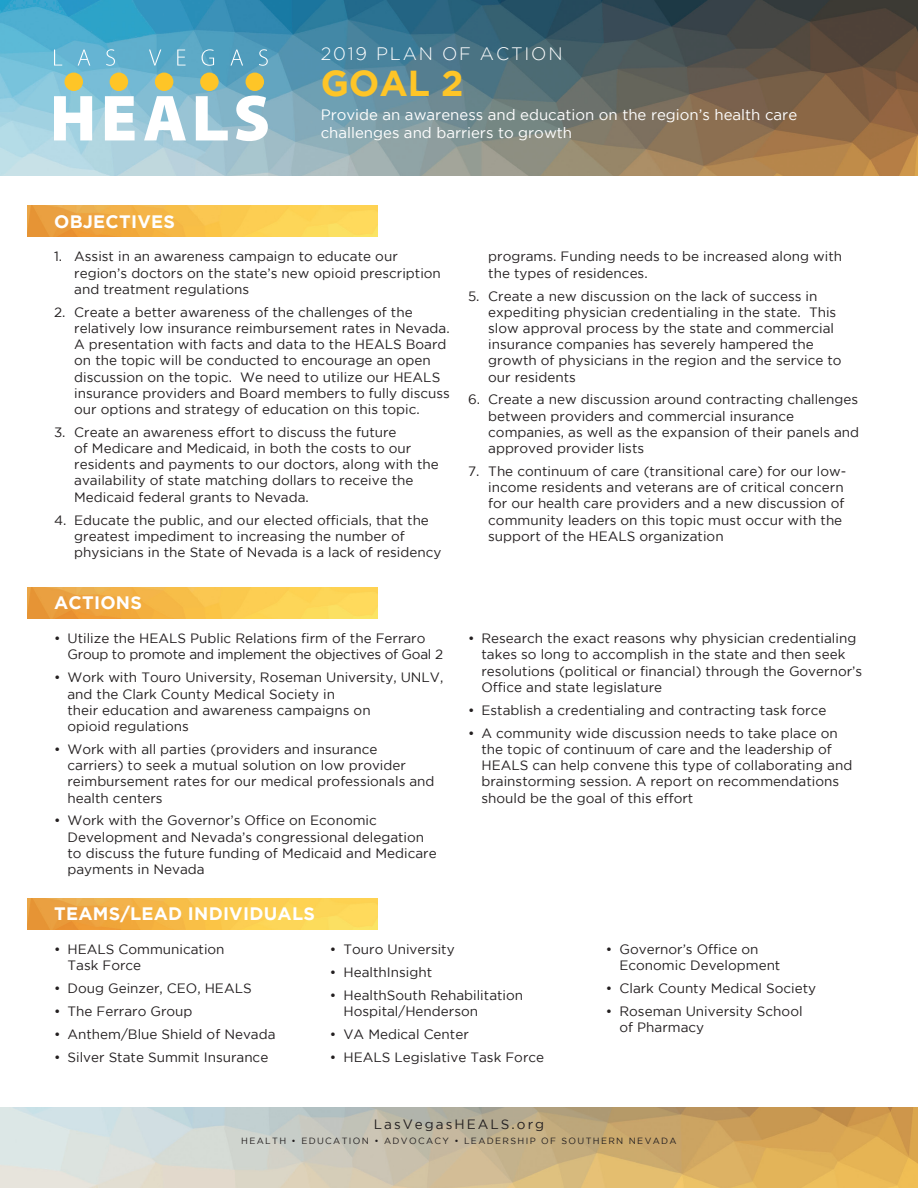
<style>
.page{position:relative;width:918px;height:1188px;background:#fff}
.page>*{position:absolute;margin:0;border:0;box-sizing:border-box;transform-origin:0 0}
.t1{font:700 36px "Gotham";color:#fec527}
.t2{font:700 18px "Gotham";letter-spacing:.015em;color:#fff}
.t3{font:300 18px "Gotham";letter-spacing:.1em;color:#fff}
.t4{font:15px/18px "Gotham";color:#fff}
.t5{font:13.5px/16.2px "Gotham";color:#231f20}
.t6{font:13.5px/16.2px "Gotham";letter-spacing:-.02em;color:#231f20}
.t7{font:13.5px "Gotham";letter-spacing:.15em;color:#231f20}
.t8{font:9px "Gotham";letter-spacing:.15em;color:#231f20}
</style>
<div class="page">
<img style="left:0;top:0;width:918px;height:176px">
<img style="left:0;top:1107px;width:918px;height:81px">
<svg style="left:54px;top:49px;width:214px;height:92px"></svg>
<img style="left:27px;top:205px;width:351px;height:32px">
<img style="left:27px;top:587px;width:351px;height:31px">
<img style="left:27px;top:898px;width:351px;height:31px">
<h2 class="t2" style="left:54px;top:211px;width:122px">OBJECTIVES</h2>
<h2 class="t3" style="left:321px;top:43px;width:243px">2019 PLAN OF ACTION</h2>
<h1 class="t1" style="left:321px;top:62px;width:144px">GOAL 2</h1>
<p class="t4" style="left:321px;top:106px;width:478px">Provide an awareness and education on the region’s health care challenges and barriers to growth</p>
<p class="t5" style="left:74px;top:248px;width:368px;text-indent:-20px">1. Assist in an awareness campaign to educate our region’s doctors on the state’s new opioid prescription and treatment regulations</p>
<p class="t5" style="left:74px;top:304px;width:377px;text-indent:-20px">2. Create a better awareness of the challenges of the relatively low insurance reimbursement rates in Nevada.<br>A presentation with facts and data to the HEALS Board on the topic will be conducted to encourage an open discussion on the topic. We need to utilize our HEALS insurance providers and Board members to fully discuss our options and strategy of education on this topic.</p>
<p class="t5" style="left:74px;top:424px;width:366px;text-indent:-20px">3. Create an awareness effort to discuss the future<br>of Medicare and Medicaid, in both the costs to our residents and payments to our doctors, along with the availability of state matching dollars to receive the Medicaid federal grants to Nevada.</p>
<p class="t5" style="left:74px;top:512px;width:369px;text-indent:-20px">4. Educate the public, and our elected officials, that the greatest impediment to increasing the number of physicians in the State of Nevada is a lack of residency</p>
<h2 class="t2" style="left:54px;top:593px;width:89px">ACTIONS</h2>
<p class="t6" style="left:68px;top:630px;width:377px;text-indent:-14px">• Utilize the HEALS Public Relations firm of the Ferraro<br>Group to promote and implement the objectives of Goal 2</p>
<p class="t5" style="left:68px;top:669px;width:377px;text-indent:-14px">• Work with Touro University, Roseman University, UNLV, and the Clark County Medical Society in<br>their education and awareness campaigns on<br>opioid regulations</p>
<p class="t5" style="left:68px;top:741px;width:369px;text-indent:-14px">• Work with all parties (providers and insurance carriers) to seek a mutual solution on low provider reimbursement rates for our medical professionals and health centers</p>
<p class="t5" style="left:68px;top:812px;width:371px;text-indent:-14px">• Work with the Governor’s Office on Economic Development and Nevada’s congressional delegation to discuss the future funding of Medicaid and Medicare payments in Nevada</p>
<h2 class="t2" style="left:54px;top:904px;width:262px">TEAMS/LEAD INDIVIDUALS</h2>
<p class="t5" style="left:488px;top:248px;width:355px">programs. Funding needs to be increased along with the types of residences.</p>
<p class="t5" style="left:488px;top:287px;width:355px;text-indent:-20px">5. Create a new discussion on the lack of success in expediting physician credentialing in the state. This slow approval process by the state and commercial insurance companies has severely hampered the growth of physicians in the region and the service to our residents</p>
<p class="t5" style="left:488px;top:391px;width:373px;text-indent:-20px">6. Create a new discussion around contracting challenges between providers and commercial insurance companies, as well as the expansion of their panels and approved provider lists</p>
<p class="t5" style="left:488px;top:463px;width:360px;text-indent:-20px">7. The continuum of care (transitional care) for our low&shy;income residents and veterans are of critical concern for our health care providers and a new discussion of community leaders on this topic must occur with the support of the HEALS organization</p>
<p class="t5" style="left:482px;top:630px;width:382px;text-indent:-14px">• Research the exact reasons why physician credentialing takes so long to accomplish in the state and then seek resolutions (political or financial) through the Governor’s Office and state legislature</p>
<p class="t5" style="left:468px;top:702px;width:360px">• Establish a credentialing and contracting task force</p>
<p class="t5" style="left:482px;top:725px;width:372px;text-indent:-14px">• A community wide discussion needs to take place on the topic of continuum of care and the leadership of HEALS can help convene this type of collaborating and brainstorming session. A report on recommendations should be the goal of this effort</p>
<p class="t5" style="left:68px;top:941px;width:159px;text-indent:-14px">• HEALS Communication<br>Task Force</p>
<p class="t5" style="left:54px;top:980px;width:199px">• Doug Geinzer, CEO, HEALS</p>
<p class="t5" style="left:54px;top:1003px;width:140px">• The Ferraro Group</p>
<p class="t5" style="left:54px;top:1026px;width:223px">• Anthem/Blue Shield of Nevada</p>
<p class="t5" style="left:54px;top:1049px;width:216px">• Silver State Summit Insurance</p>
<p class="t5" style="left:330px;top:941px;width:126px">• Touro University</p>
<p class="t5" style="left:330px;top:964px;width:104px">• HealthInsight</p>
<p class="t5" style="left:343px;top:987px;width:181px;text-indent:-14px">• HealthSouth Rehabilitation<br>Hospital/Henderson</p>
<p class="t5" style="left:330px;top:1026px;width:140px">• VA Medical Center</p>
<p class="t5" style="left:330px;top:1049px;width:216px">• HEALS Legislative Task Force</p>
<p class="t5" style="left:619px;top:941px;width:162px;text-indent:-14px">• Governor’s Office on<br>Economic Development</p>
<p class="t5" style="left:606px;top:980px;width:212px">• Clark County Medical Society</p>
<p class="t5" style="left:619px;top:1003px;width:185px;text-indent:-14px">• Roseman University School of Pharmacy</p>
<p class="t7" style="left:374px;top:1117px;width:172px">LasVegasHEALS.org</p>
<p class="t8" style="left:241px;top:1136px;width:437px">HEALTH • EDUCATION • ADVOCACY • LEADERSHIP OF SOUTHERN NEVADA</p>
</div>
